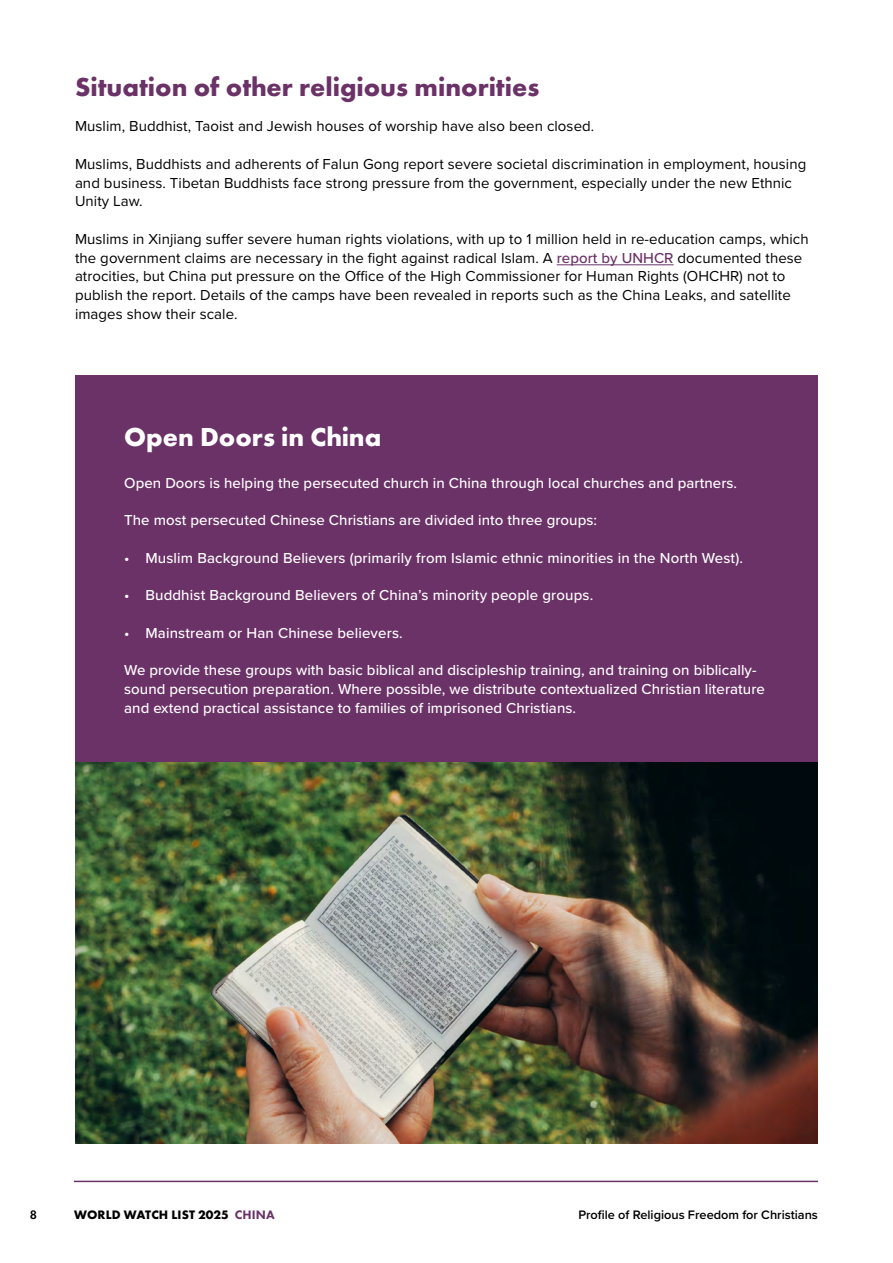
<style>
.page{position:relative;width:893px;height:1263px;background:#fff}
.page>*{position:absolute;margin:0;border:0;box-sizing:border-box;transform-origin:0 0}
.t1{font:700 27px "Futura PT";color:#6b3267}
.t2{font:700 27px "Futura PT";color:#fff}
.t3{font:15px/18.8px "Proxima Nova";letter-spacing:.005em;color:#000}
.t4{font:500 15px/18.8px "Proxima Nova";letter-spacing:.005em;color:#fff}
.t5{font:600 12.75px "Proxima Nova";color:#000}
.t6{font:700 12.75px "Futura PT";letter-spacing:.01em;color:#000}
.t7{font:600 12.75px "Futura PT";color:#000}
.s1{font-weight:500;color:#6b3267}
.s2{font-weight:800;color:#6b3267}
</style>
<div class="page">
<hr style="left:74px;top:1181px;width:744px;height:1px;background:#6b3267">
<img style="left:75px;top:761px;width:743px;height:383px">
<div style="left:75px;top:375px;width:743px;height:386px;background:#6b3267"></div>
<hr style="left:557px;top:265px;width:117px;height:1px;background:#6b3267">
<h1 class="t1" style="left:75px;top:69px;width:466px">Situation of other religious minorities</h1>
<p class="t3" style="left:75px;top:116px;width:521px">Muslim, Buddhist, Taoist and Jewish houses of worship have also been closed.</p>
<p class="t3" style="left:75px;top:154px;width:733px">Muslims, Buddhists and adherents of Falun Gong report severe societal discrimination in employment, housing and business. Tibetan Buddhists face strong pressure from the government, especially under the new Ethnic<br>Unity Law.</p>
<p class="t3" style="left:75px;top:229px;width:735px">Muslims in Xinjiang suffer severe human rights violations, with up to 1 million held in re-education camps, which the government claims are necessary in the fight against radical Islam. A <span class="s1">report by UNHCR</span> documented these atrocities, but China put pressure on the Office of the High Commissioner for Human Rights (OHCHR) not to publish the report. Details of the camps have been revealed in reports such as the China Leaks, and satellite images show their scale.</p>
<h1 class="t2" style="left:124px;top:420px;width:259px">Open Doors in China</h1>
<p class="t4" style="left:124px;top:473px;width:614px">Open Doors is helping the persecuted church in China through local churches and partners.</p>
<p class="t4" style="left:124px;top:510px;width:474px">The most persecuted Chinese Christians are divided into three groups:</p>
<p class="t4" style="left:124px;top:548px;width:620px">• Muslim Background Believers (primarily from Islamic ethnic minorities in the North West).</p>
<p class="t4" style="left:124px;top:585px;width:471px">• Buddhist Background Believers of China’s minority people groups.</p>
<p class="t4" style="left:124px;top:623px;width:280px">• Mainstream or Han Chinese believers.</p>
<p class="t4" style="left:124px;top:660px;width:642px">We provide these groups with basic biblical and discipleship training, and training on biblically&shy;sound persecution preparation. Where possible, we distribute contextualized Christian literature and extend practical assistance to families of imprisoned Christians.</p>
<p class="t7" style="left:30px;top:1207px;width:9px">8</p>
<p class="t6" style="left:74px;top:1206px;width:202px">WORLD WATCH LIST 2025 <span class="s2">CHINA</span></p>
<p class="t5" style="left:578px;top:1205px;width:241px">Profile of Religious Freedom for Christians</p>
</div>
